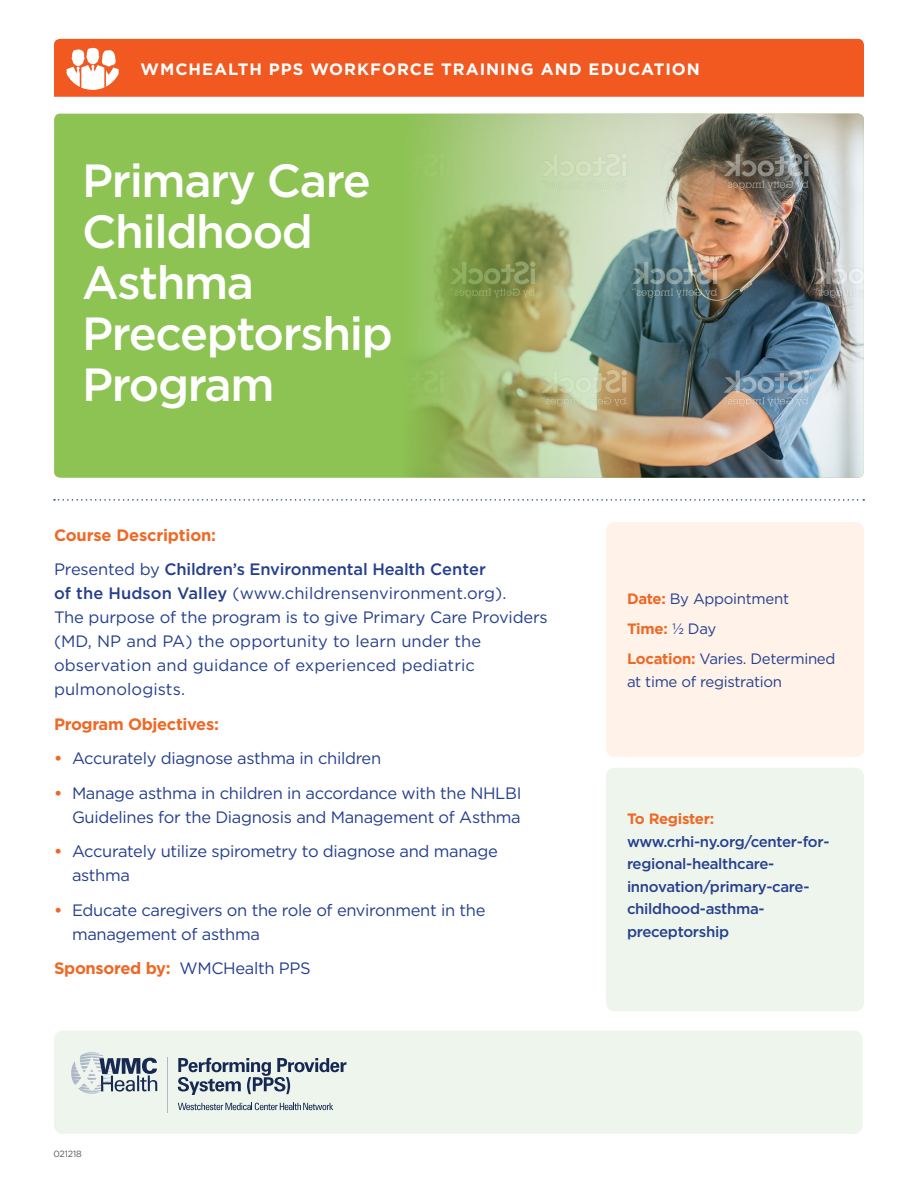
<style>
.page{position:relative;width:918px;height:1188px;background:#fff}
.page>*{position:absolute;margin:0;border:0;box-sizing:border-box;transform-origin:0 0}
._3_a_i_Callout__1{font:500 46.5px/51px "Gotham";letter-spacing:-.03em;color:#fff}
._3_a_i_Callout__1-2{font:16.5px/24px "Gotham";letter-spacing:.005em;color:#253f8e}
._3_a_i_Callout__1-3{font:16.5px/24px "Gotham";letter-spacing:-.02em;color:#253f8e}
._3_a_i_Callout__1-4{font:700 16.5px "Gotham";letter-spacing:-.02em;color:#ee6926}
._3_a_i_Callout__1-5{font:700 16.5px "Gotham";letter-spacing:.06em;color:#fff}
._3_a_i_Callout__1-6{font:500 15px/22.5px "Gotham";letter-spacing:-.02em;color:#253f8e}
._3_a_i_Callout__1-7{font:15px/22.5px "Gotham";letter-spacing:-.02em;color:#253f8e}
._3_a_i_Callout__1-8{font:700 15px "Gotham";color:#ee6926}
._3_a_i_Callout__1-9{font:9px "Gotham";letter-spacing:-.02em;color:#57585a}
.s1{font-weight:500}
.s2{font-weight:700;color:#ee6926}
.s3{font-weight:400;color:#253f8e}
</style>
<div class="page">
<div style="left:54px;top:1030px;width:808px;height:104px;background:#eef5ec;border-radius:9px"></div>
<svg style="left:54px;top:499px;width:810px;height:2px"></svg>
<div style="left:606px;top:522px;width:258px;height:235px;background:#fef2e9;border-radius:9px"></div>
<div style="left:606px;top:768px;width:258px;height:243px;background:#eef5ec;border-radius:9px"></div>
<div style="left:54px;top:39px;width:810px;height:58px;background:#f15921"></div>
<svg style="left:67px;top:47px;width:52px;height:43px"></svg>
<div style="left:54px;top:114px;width:810px;height:364px;background:#8dc353;border-radius:6px"></div>
<img style="left:403px;top:114px;width:461px;height:364px">
<svg style="left:71px;top:1052px;width:86px;height:42px"></svg>
<svg style="left:178px;top:1058px;width:169px;height:37px"></svg>
<svg style="left:178px;top:1103px;width:155px;height:7px"></svg>
<hr style="left:167px;top:1057px;width:1px;height:55px;background:#aeb8ca">
<p class="_3_a_i_Callout__1-5" style="left:141px;top:59px;width:561px">WMCHEALTH PPS WORKFORCE TRAINING AND EDUCATION</p>
<p class="_3_a_i_Callout__1" style="left:82px;top:155px;width:290px">Primary Care<br>Childhood<br>Asthma</p>
<p class="_3_a_i_Callout__1" style="left:82px;top:308px;width:312px">Preceptorship<br>Program</p>
<p class="_3_a_i_Callout__1-4" style="left:54px;top:524px;width:164px">Course Description:</p>
<p class="_3_a_i_Callout__1-2" style="left:54px;top:557px;width:495px">Presented by <span class="s1">Children’s Environmental Health Center<br>of the Hudson Valley</span> (www.childrensenvironment.org).<br>The purpose of the program is to give Primary Care Providers (MD, NP and PA) the opportunity to learn under the observation and guidance of experienced pediatric pulmonologists.</p>
<p class="_3_a_i_Callout__1-4" style="left:54px;top:713px;width:166px">Program Objectives:</p>
<p class="_3_a_i_Callout__1-3" style="left:54px;top:746px;width:329px"><span class="s2">•</span> Accurately diagnose asthma in children</p>
<p class="_3_a_i_Callout__1-3" style="left:54px;top:781px;width:469px;text-align:right"><span class="s2">•</span> Manage asthma in children in accordance with the NHLBI<br>Guidelines for the Diagnosis and Management of Asthma</p>
<p class="_3_a_i_Callout__1-3" style="left:72px;top:839px;width:427px;text-indent:-18px"><span class="s2">•</span> Accurately utilize spirometry to diagnose and manage asthma</p>
<p class="_3_a_i_Callout__1-3" style="left:72px;top:898px;width:415px;text-indent:-18px"><span class="s2">•</span> Educate caregivers on the role of environment in the management of asthma</p>
<p class="_3_a_i_Callout__1-4" style="left:54px;top:958px;width:258px">Sponsored by: <span class="s3">WMCHealth PPS</span></p>
<p class="_3_a_i_Callout__1-9" style="left:53px;top:1148px;width:30px">021218</p>
<p class="_3_a_i_Callout__1-7" style="left:627px;top:588px;width:164px"><span class="s2">Date:</span> By Appointment</p>
<p class="_3_a_i_Callout__1-8" style="left:627px;top:619px;width:91px">Time: <span class="s3">½ Day</span></p>
<p class="_3_a_i_Callout__1-7" style="left:627px;top:648px;width:210px"><span class="s2">Location:</span> Varies. Determined at time of registration</p>
<p class="_3_a_i_Callout__1-6" style="left:627px;top:808px;width:204px"><span class="s2">To Register: </span>www.crhi-ny.org/center-for&shy;regional-healthcare&shy;innovation/primary-care&shy;childhood-asthma&shy;preceptorship</p>
</div>
